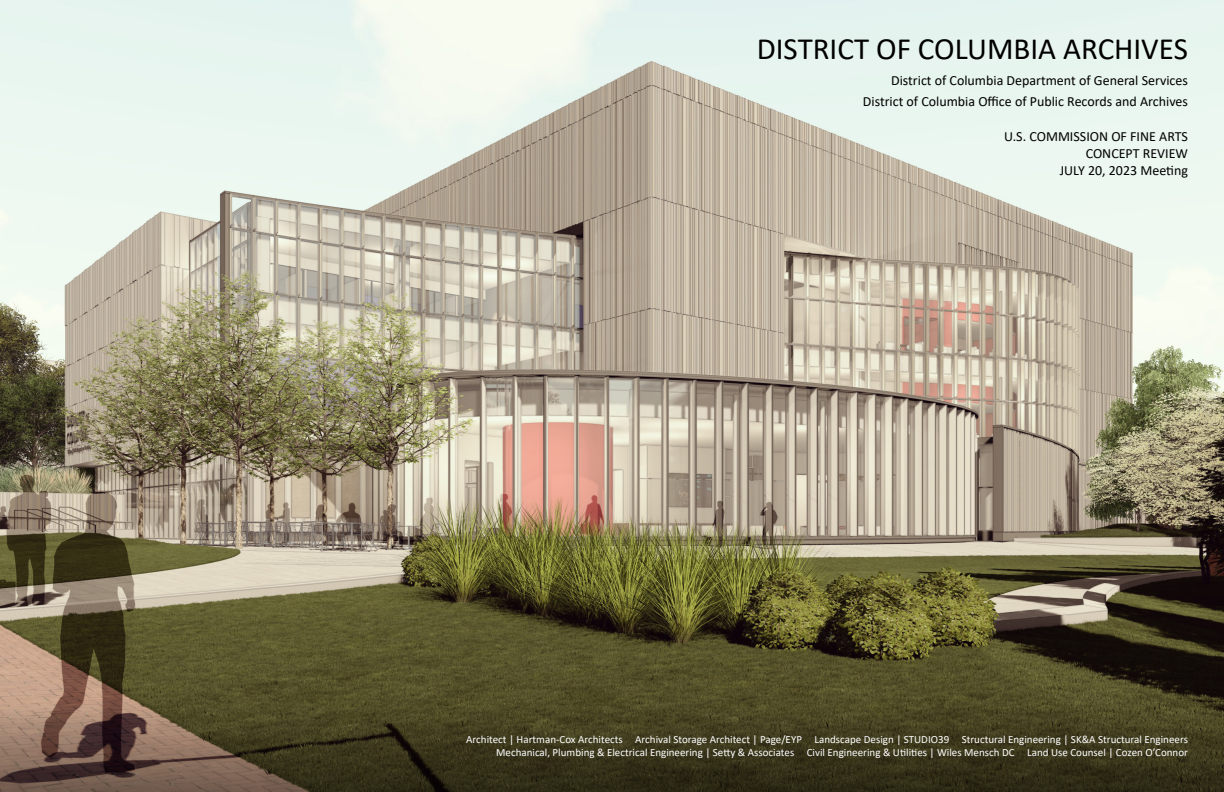
<style>
.page{position:relative;width:1224px;height:792px;background:#fff}
.page>*{position:absolute;margin:0;border:0;box-sizing:border-box;transform-origin:0 0}
.t1{font:31px "Calibri";color:#000}
.t2{font:14px "Calibri";color:#000}
.t3{font:11px "Calibri";color:#fff}
</style>
<div class="page">
<img style="left:0;top:0;width:1224px;height:699px">
<svg style="left:0;top:699px;width:1224px;height:93px;background:#484027"></svg>
<p class="t1" style="left:757px;top:27px;width:433px">DISTRICT OF COLUMBIA ARCHIVES</p>
<p class="t2" style="left:891px;top:71px;width:298px">District of Columbia Department of General Services</p>
<p class="t2" style="left:863px;top:92px;width:327px">District of Columbia Office of Public Records and Archives</p>
<p class="t2" style="left:1004px;top:127px;width:185px">U.S. COMMISSION OF FINE ARTS</p>
<p class="t2" style="left:1086px;top:144px;width:104px">CONCEPT REVIEW</p>
<p class="t2" style="left:1060px;top:160px;width:130px">JULY 20, 2023 Meeting</p>
<p class="t3" style="left:466px;top:732px;width:723px">Architect | Hartman-Cox Architects Archival Storage Architect | Page/EYP Landscape Design | STUDIO39 Structural Engineering | SK&amp;A Structural Engineers</p>
<p class="t3" style="left:496px;top:745px;width:693px">Mechanical, Plumbing &amp; Electrical Engineering | Setty &amp; Associates Civil Engineering &amp; Utilities | Wiles Mensch DC Land Use Counsel | Cozen O’Connor</p>
</div>
